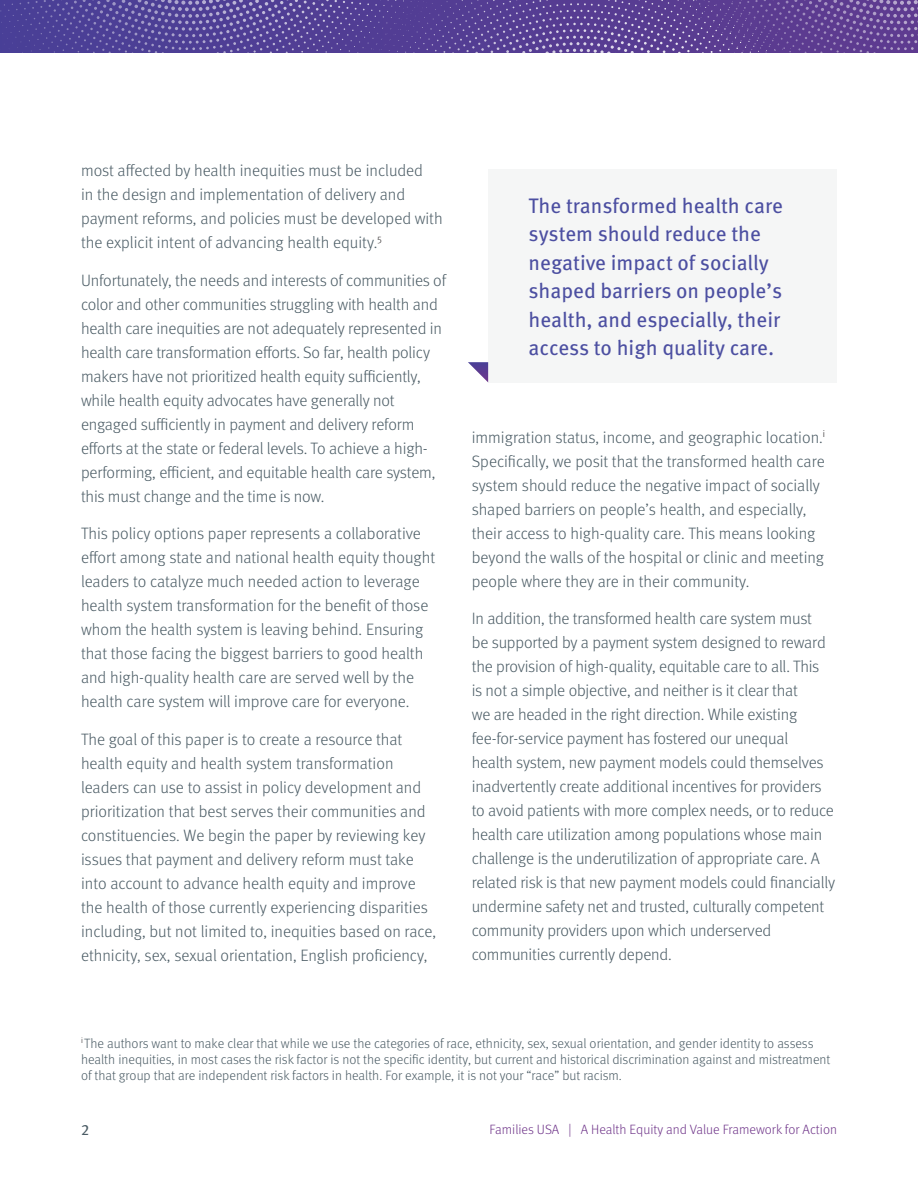
<style>
.page{position:relative;width:918px;height:1188px;background:#fff}
.page>*{position:absolute;margin:0;border:0;box-sizing:border-box;transform-origin:0 0}
.CALLOUT{font:21px/28.5px "Meta OT";color:#4c4fa1}
.BODY{font:300 16.5px/24px "Meta OT";letter-spacing:-.01em;color:#4b5c65}
.t1{font:15px "Meta OT";color:#4b5c65}
.ENDNOTES{font:300 13.5px/16.2px "Meta OT";color:#4b5c65}
.t2{font:300 13.5px "Meta OT";color:#70368a}
</style>
<div class="page">
<svg style="left:0;top:0;width:918px;height:53px;background:#5c4799"></svg>
<div style="left:488px;top:169px;width:349px;height:213px;background:#f2f3f4"></div>
<svg style="left:468px;top:362px;width:20px;height:20px"></svg>
<p class="BODY" style="left:81px;top:159px;width:363px">most affected by health inequities must be included<br>in the design and implementation of delivery and payment reforms, and policies must be developed with the explicit intent of advancing health equity.<sup>5</sup></p>
<p class="BODY" style="left:81px;top:268px;width:367px">Unfortunately, the needs and interests of communities of color and other communities struggling with health and health care inequities are not adequately represented in health care transformation efforts. So far, health policy makers have not prioritized health equity sufficiently, while health equity advocates have generally not engaged sufficiently in payment and delivery reform efforts at the state or federal levels. To achieve a high&shy;performing, efficient, and equitable health care system, this must change and the time is now.</p>
<p class="BODY" style="left:81px;top:522px;width:356px">This policy options paper represents a collaborative effort among state and national health equity thought leaders to catalyze much needed action to leverage health system transformation for the benefit of those whom the health system is leaving behind. Ensuring that those facing the biggest barriers to good health and high-quality health care are served well by the health care system will improve care for everyone.</p>
<p class="BODY" style="left:81px;top:727px;width:357px">The goal of this paper is to create a resource that health equity and health system transformation leaders can use to assist in policy development and prioritization that best serves their communities and constituencies. We begin the paper by reviewing key issues that payment and delivery reform must take into account to advance health equity and improve the health of those currently experiencing disparities including, but not limited to, inequities based on race, ethnicity, sex, sexual orientation, English proficiency,</p>
<p class="CALLOUT" style="left:529px;top:192px;width:256px">The transformed health care system should reduce the negative impact of socially shaped barriers on people’s health, and especially, their access to high quality care.</p>
<p class="BODY" style="left:472px;top:425px;width:355px">immigration status, income, and geographic location.<sup>i </sup>Specifically, we posit that the transformed health care system should reduce the negative impact of socially shaped barriers on people’s health, and especially, their access to high-quality care. This means looking beyond the walls of the hospital or clinic and meeting people where they are in their community.</p>
<p class="BODY" style="left:472px;top:607px;width:365px">In addition, the transformed health care system must<br>be supported by a payment system designed to reward the provision of high-quality, equitable care to all. This<br>is not a simple objective, and neither is it clear that<br>we are headed in the right direction. While existing fee-for-service payment has fostered our unequal<br>health system, new payment models could themselves inadvertently create additional incentives for providers to avoid patients with more complex needs, or to reduce health care utilization among populations whose main challenge is the underutilization of appropriate care. A related risk is that new payment models could financially undermine safety net and trusted, culturally competent community providers upon which underserved communities currently depend.</p>
<p class="ENDNOTES" style="left:81px;top:1035px;width:751px"><sup>i</sup> The authors want to make clear that while we use the categories of race, ethnicity, sex, sexual orientation, and gender identity to assess health inequities, in most cases the risk factor is not the specific identity, but current and historical discrimination against and mistreatment of that group that are independent risk factors in health. For example, it is not your “race” but racism.</p>
<p class="t1" style="left:81px;top:1120px;width:10px">2</p>
<p class="t2" style="left:490px;top:1121px;width:349px">Families USA | A Health Equity and Value Framework for Action</p>
</div>
